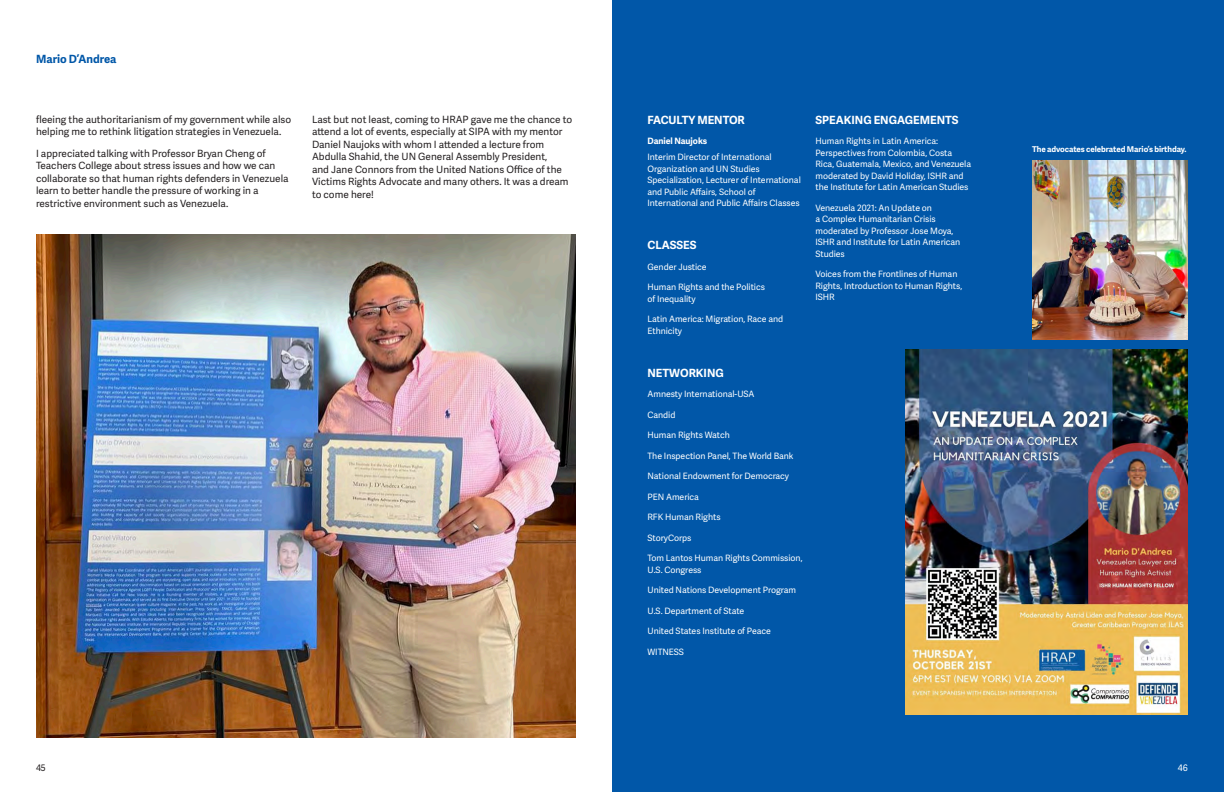
<style>
.page{position:relative;width:1224px;height:792px;background:#fff}
.page>*{position:absolute;margin:0;border:0;box-sizing:border-box;transform-origin:0 0}
.LISTING-Title{font:700 11.3px "Adelle Sans";color:#fff}
.ADVOCATE-name-top{font:700 11.3px "Adelle Sans";color:#0157a8}
.BODY{font:10px/12.5px "Adelle Sans";color:#231f20}
.t1{font:9px "Adelle Sans";color:#231f20}
.t2{font:9px "Adelle Sans";color:#fff}
.LISTING-Body{font:8.8px/11.5px "Adelle Sans";letter-spacing:-.005em;color:#fff}
.LISTING-Body-2{font:700 8.8px "Adelle Sans";letter-spacing:-.005em;color:#fff}
.t3{font:700 8px "Adelle Sans";letter-spacing:-.005em;color:#fff}
</style>
<div class="page">
<div style="left:612px;top:0;width:612px;height:792px;background:#0157a8"></div>
<img style="left:36px;top:234px;width:540px;height:504px">
<img style="left:906px;top:349px;width:282px;height:365px">
<img style="left:1032px;top:161px;width:155px;height:178px">
<p class="ADVOCATE-name-top" style="left:36px;top:50px;width:82px">Mario D’Andrea</p>
<p class="BODY" style="left:36px;top:113px;width:257px">fleeing the authoritarianism of my government while also helping me to rethink litigation strategies in Venezuela.</p>
<p class="BODY" style="left:36px;top:147px;width:254px">I appreciated talking with Professor Bryan Cheng of Teachers College about stress issues and how we can collaborate so that human rights defenders in Venezuela learn to better handle the pressure of working in a restrictive environment such as Venezuela.</p>
<p class="BODY" style="left:312px;top:113px;width:262px">Last but not least, coming to HRAP gave me the chance to attend a lot of events, especially at SIPA with my mentor Daniel Naujoks with whom I attended a lecture from Abdulla Shahid, the UN General Assembly President,<br>and Jane Connors from the United Nations Office of the Victims Rights Advocate and many others. It was a dream to come here!</p>
<p class="LISTING-Title" style="left:648px;top:111px;width:99px">FACULTY MENTOR</p>
<p class="LISTING-Body-2" style="left:648px;top:135px;width:61px">Daniel Naujoks</p>
<p class="LISTING-Body" style="left:648px;top:151px;width:155px">Interim Director of International Organization and UN Studies Specialization, Lecturer of International and Public Affairs, School of International and Public Affairs Classes</p>
<p class="LISTING-Title" style="left:648px;top:237px;width:51px">CLASSES</p>
<p class="LISTING-Body" style="left:648px;top:261px;width:61px">Gender Justice</p>
<p class="LISTING-Body" style="left:648px;top:281px;width:119px">Human Rights and the Politics of Inequality</p>
<p class="LISTING-Body" style="left:648px;top:313px;width:137px">Latin America: Migration, Race and<br>Ethnicity</p>
<p class="LISTING-Title" style="left:648px;top:364px;width:78px">NETWORKING</p>
<p class="LISTING-Body" style="left:648px;top:388px;width:108px">Amnesty International-USA</p>
<p class="LISTING-Body" style="left:648px;top:409px;width:29px">Candid</p>
<p class="LISTING-Body" style="left:648px;top:429px;width:84px">Human Rights Watch</p>
<p class="LISTING-Body" style="left:648px;top:450px;width:148px">The Inspection Panel, The World Bank</p>
<p class="LISTING-Body" style="left:648px;top:470px;width:143px">National Endowment for Democracy</p>
<p class="LISTING-Body" style="left:648px;top:491px;width:53px">PEN America</p>
<p class="LISTING-Body" style="left:648px;top:511px;width:75px">RFK Human Rights</p>
<p class="LISTING-Body" style="left:648px;top:532px;width:46px">StoryCorps</p>
<p class="LISTING-Body" style="left:648px;top:552px;width:157px">Tom Lantos Human Rights Commission,<br>U.S. Congress</p>
<p class="LISTING-Body" style="left:648px;top:584px;width:150px">United Nations Development Program</p>
<p class="LISTING-Body" style="left:648px;top:605px;width:98px">U.S. Department of State</p>
<p class="LISTING-Body" style="left:648px;top:625px;width:125px">United States Institute of Peace</p>
<p class="LISTING-Body" style="left:648px;top:646px;width:38px">WITNESS</p>
<p class="LISTING-Title" style="left:815px;top:111px;width:144px">SPEAKING ENGAGEMENTS</p>
<p class="LISTING-Body" style="left:815px;top:135px;width:157px">Human Rights in Latin America:<br>Perspectives from Colombia, Costa Rica, Guatemala, Mexico, and Venezuela moderated by David Holiday, ISHR and the Institute for Latin American Studies</p>
<p class="LISTING-Body" style="left:815px;top:202px;width:146px">Venezuela 2021: An Update on<br>a Complex Humanitarian Crisis moderated by Professor Jose Moya,<br>ISHR and Institute for Latin American<br>Studies</p>
<p class="LISTING-Body" style="left:815px;top:268px;width:148px">Voices from the Frontlines of Human<br>Rights, Introduction to Human Rights,<br>ISHR</p>
<p class="t1" style="left:36px;top:761px;width:11px">45</p>
<p class="t3" style="left:1032px;top:144px;width:156px">The advocates celebrated Mario’s birthday.</p>
<p class="t2" style="left:1178px;top:761px;width:12px">46</p>
</div>
